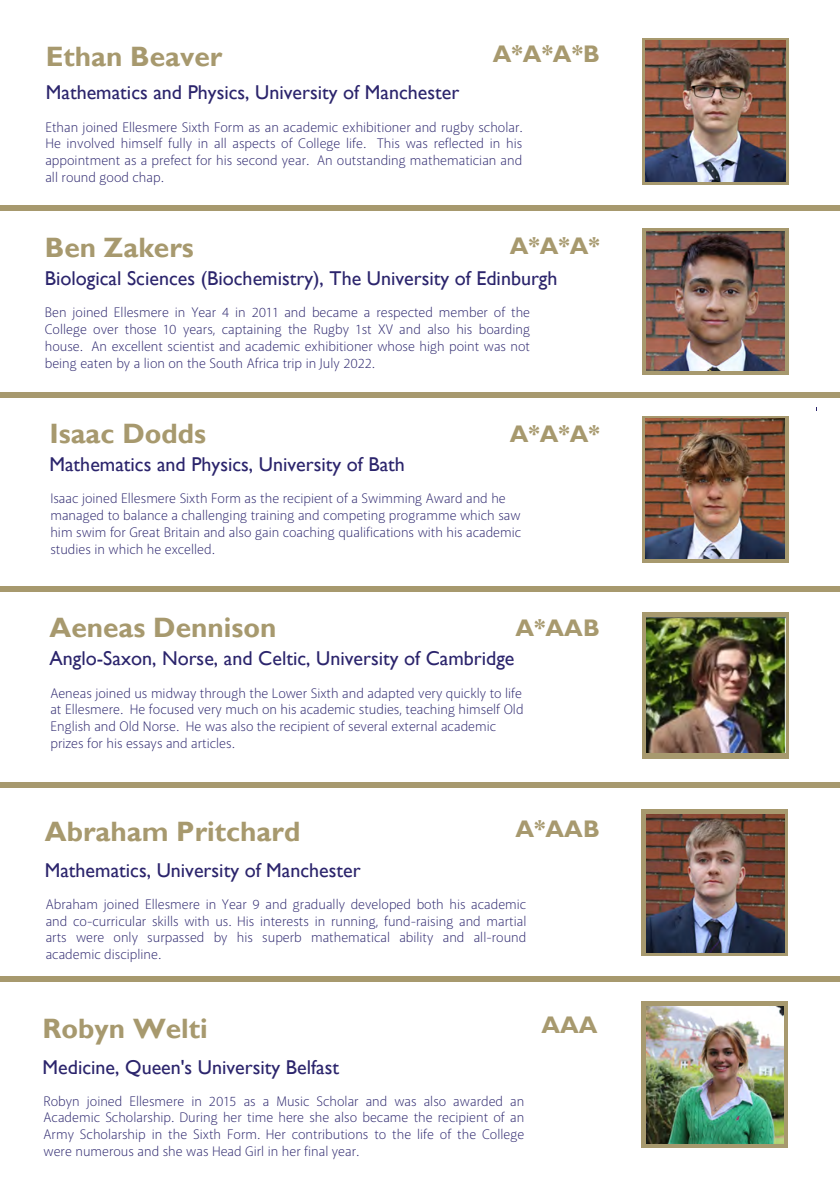
<style>
.page{position:relative;width:840px;height:1191px;background:#fff}
.page>*{position:absolute;margin:0;border:0;box-sizing:border-box;transform-origin:0 0}
.t1{font:700 28px "Gill Sans";color:#a7996e}
.t2{font:700 24px "Gill Sans";color:#a7996e}
.t3{font:20px "Gill Sans";color:#2b246c}
.t4{font:300 14px/16.8px "Akagi Pro";color:#2b256d;text-align:justify}
</style>
<div class="page">
<div style="left:0;top:205px;width:839px;height:6px;background:#a7996e"></div>
<div style="left:0;top:586px;width:839px;height:5px;background:#a7996e"></div>
<div style="left:0;top:782px;width:839px;height:5px;background:#a7996e"></div>
<div style="left:0;top:392px;width:839px;height:5px;background:#a7996e"></div>
<div style="left:0;top:976px;width:839px;height:5px;background:#a7996e"></div>
<svg style="left:642px;top:38px;width:146px;height:147px;background:#9b8662"></svg>
<img style="left:644px;top:41px;width:140px;height:141px">
<svg style="left:642px;top:228px;width:146px;height:147px;background:#998a68"></svg>
<img style="left:645px;top:232px;width:138px;height:138px">
<svg style="left:642px;top:416px;width:146px;height:147px;background:#998764"></svg>
<img style="left:645px;top:419px;width:138px;height:139px">
<svg style="left:642px;top:612px;width:146px;height:147px;background:#a1966f"></svg>
<img style="left:646px;top:618px;width:138px;height:135px">
<svg style="left:641px;top:809px;width:146px;height:146px;background:#958361"></svg>
<img style="left:645px;top:815px;width:138px;height:137px">
<svg style="left:641px;top:1001px;width:146px;height:146px;background:#a0996f"></svg>
<img style="left:646px;top:1006px;width:136px;height:137px">
<h2 class="t2" style="left:492px;top:40px;width:108px">A*A*A*B</h2>
<h1 class="t1" style="left:46px;top:40px;width:178px">Ethan Beaver</h1>
<h3 class="t3" style="left:46px;top:80px;width:414px">Mathematics and Physics, University of Manchester</h3>
<p class="t4" style="left:45px;top:119px;width:478px">Ethan joined Ellesmere Sixth Form as an academic exhibitioner and rugby scholar.<br>He involved himself fully in all aspects of College life. This was reflected in his appointment as a prefect for his second year. An outstanding mathematician and all round good chap.</p>
<h1 class="t1" style="left:45px;top:231px;width:150px">Ben Zakers</h1>
<h2 class="t2" style="left:509px;top:232px;width:91px">A*A*A*</h2>
<h3 class="t3" style="left:45px;top:267px;width:514px">Biological Sciences (Biochemistry), The University of Edinburgh</h3>
<p class="t4" style="left:45px;top:304px;width:486px">Ben joined Ellesmere in Year 4 in 2011 and became a respected member of the College over those 10 years, captaining the Rugby 1st XV and also his boarding house. An excellent scientist and academic exhibitioner whose high point was not being eaten by a lion on the South Africa trip in July 2022.</p>
<h1 class="t1" style="left:49px;top:416px;width:158px">Isaac Dodds</h1>
<h2 class="t2" style="left:509px;top:419px;width:91px">A*A*A*</h2>
<h3 class="t3" style="left:49px;top:452px;width:357px">Mathematics and Physics, University of Bath</h3>
<p class="t4" style="left:50px;top:490px;width:472px;text-align:left">Isaac joined Ellesmere Sixth Form as the recipient of a Swimming Award and he managed to balance a challenging training and competing programme which saw him swim for Great Britain and also gain coaching qualifications with his academic studies in which he excelled.</p>
<h1 class="t1" style="left:49px;top:610px;width:228px">Aeneas Dennison</h1>
<h2 class="t2" style="left:515px;top:613px;width:86px">A*AAB</h2>
<h3 class="t3" style="left:49px;top:646px;width:466px">Anglo-Saxon, Norse, and Celtic, University of Cambridge</h3>
<p class="t4" style="left:50px;top:684px;width:474px;text-align:left">Aeneas joined us midway through the Lower Sixth and adapted very quickly to life at Ellesmere. He focused very much on his academic studies, teaching himself Old English and Old Norse. He was also the recipient of several external academic prizes for his essays and articles.</p>
<h1 class="t1" style="left:45px;top:815px;width:257px">Abraham Pritchard</h1>
<h2 class="t2" style="left:515px;top:814px;width:86px">A*AAB</h2>
<h3 class="t3" style="left:45px;top:858px;width:317px">Mathematics, University of Manchester</h3>
<p class="t4" style="left:46px;top:896px;width:482px">Abraham joined Ellesmere in Year 9 and gradually developed both his academic and co-curricular skills with us. His interests in running, fund-raising and martial arts were only surpassed by his superb mathematical ability and all-round academic discipline.</p>
<h1 class="t1" style="left:43px;top:1011px;width:166px">Robyn Welti</h1>
<h2 class="t2" style="left:541px;top:1010px;width:58px">AAA</h2>
<h3 class="t3" style="left:43px;top:1055px;width:298px">Medicine, Queen's University Belfast</h3>
<p class="t4" style="left:44px;top:1092px;width:482px">Robyn joined Ellesmere in 2015 as a Music Scholar and was also awarded an Academic Scholarship. During her time here she also became the recipient of an Army Scholarship in the Sixth Form. Her contributions to the life of the College were numerous and she was Head Girl in her final year.</p>
</div>
